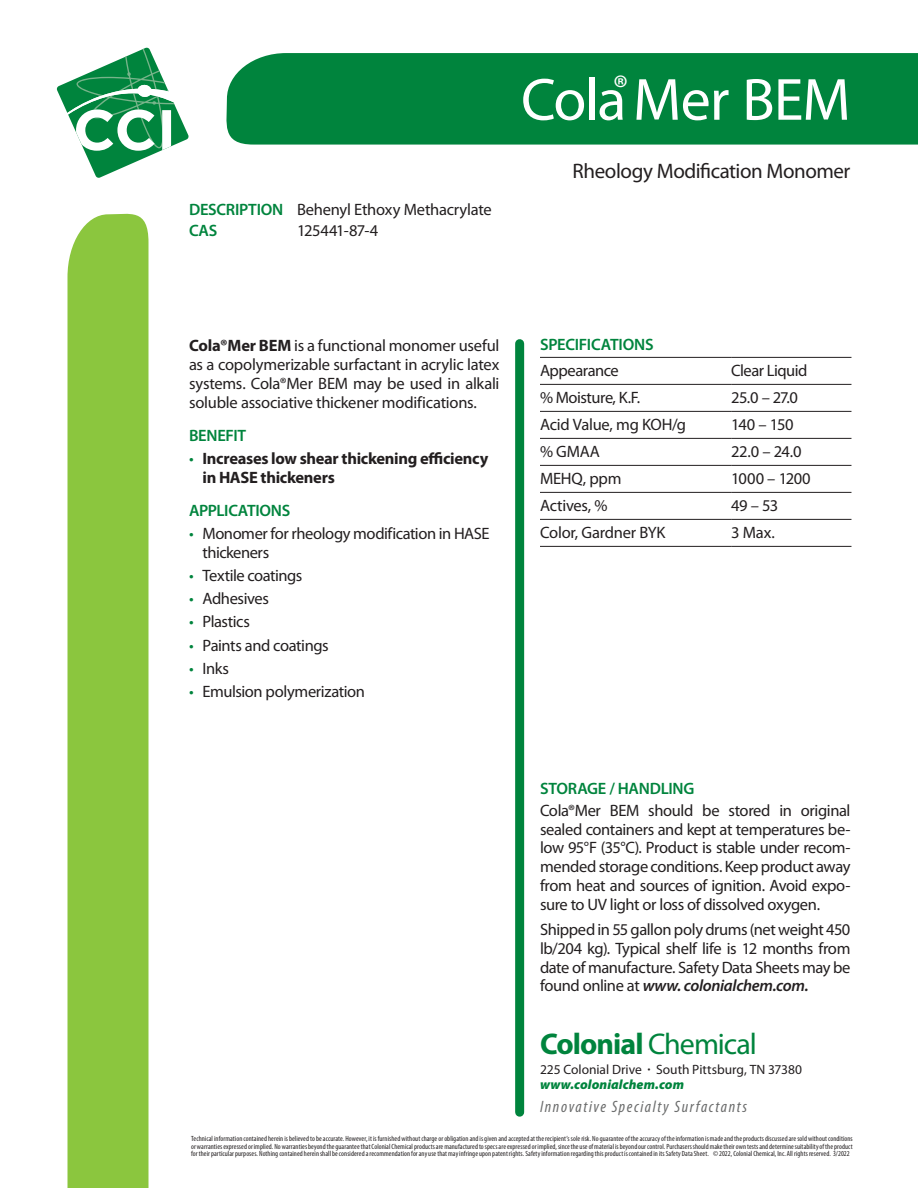
<style>
.page{position:relative;width:918px;height:1188px;background:#fff}
.page>*{position:absolute;margin:0;border:0;box-sizing:border-box;transform-origin:0 0}
.t1{font:60px "Myriad Pro";letter-spacing:-.02em;color:#fff}
.t2{font:700 30px "Myriad Pro";letter-spacing:-.03em;color:#00843d}
.t3{font:21px "Myriad Pro";letter-spacing:-.02em;color:#231f20}
.TEXT_1{font:16.5px/18.8px "Myriad Pro";letter-spacing:-.025em;color:#231f20;text-align:justify}
.t4{font:700 16.5px/18.8px "Myriad Pro";letter-spacing:-.02em;color:#231f20}
.INCI_-_CAS_-_LISTING{font:16.5px "Myriad Pro";letter-spacing:-.015em;color:#231f20}
.Subhead_1{font:600 16.5px "Myriad Pro";letter-spacing:-.015em;color:#00843d}
.t5{font:italic condensed 16.5px "Myriad Pro";letter-spacing:.095em;color:#6b6c6c}
.TEXT_1-2{font:600 16.5px "Myriad Pro";letter-spacing:-.02em;color:#00843d}
.INCI_-_CAS_-_LISTING-2{font:600 16.5px "Myriad Pro";color:#00843d}
.t6{font:13.5px "Myriad Pro";color:#231f20}
.t7{font:italic 900 13.5px "Myriad Pro";letter-spacing:.005em;color:#00843d}
.t8{font:condensed 7.5px/7.5px "Myriad Pro";letter-spacing:.01em;color:#231f20;text-align:justify}
.s1{font-weight:600;color:#00843d}
.s2{font-weight:700}
.s3{font-weight:400;color:#00843d}
.s4{color:#00843d}
.s5{font-weight:600;font-style:italic}
.s6{font-weight:400}
.s7{font-weight:600}
</style>
<div class="page">
<div style="left:226px;top:53px;width:692px;height:92px;background:#00843d"></div>
<svg style="left:56px;top:47px;width:133px;height:131px"></svg>
<div style="left:68px;top:213px;width:80px;height:975px;background:#8bc63e"></div>
<div style="left:515px;top:344px;width:9px;height:768px;background:#00843d"></div>
<hr style="left:731px;top:357px;width:120px;height:1px;background:#231f20">
<hr style="left:540px;top:384px;width:191px;height:1px;background:#231f20">
<hr style="left:731px;top:384px;width:120px;height:1px;background:#231f20">
<hr style="left:540px;top:411px;width:191px;height:1px;background:#231f20">
<hr style="left:731px;top:411px;width:120px;height:1px;background:#231f20">
<hr style="left:540px;top:438px;width:191px;height:1px;background:#231f20">
<hr style="left:731px;top:438px;width:120px;height:1px;background:#231f20">
<hr style="left:540px;top:465px;width:191px;height:1px;background:#231f20">
<hr style="left:731px;top:465px;width:120px;height:1px;background:#231f20">
<hr style="left:540px;top:492px;width:191px;height:1px;background:#231f20">
<hr style="left:731px;top:492px;width:120px;height:1px;background:#231f20">
<hr style="left:540px;top:519px;width:191px;height:1px;background:#231f20">
<hr style="left:731px;top:519px;width:120px;height:1px;background:#231f20">
<hr style="left:540px;top:546px;width:191px;height:1px;background:#231f20">
<hr style="left:731px;top:546px;width:120px;height:1px;background:#231f20">
<hr style="left:540px;top:357px;width:191px;height:1px;background:#231f20">
<p class="t1" style="left:521px;top:63px;width:331px">Cola<sup>®</sup>Mer BEM</p>
<p class="INCI_-_CAS_-_LISTING" style="left:189px;top:199px;width:304px"><span class="s1">DESCRIPTION</span> Behenyl Ethoxy Methacrylate</p>
<p class="INCI_-_CAS_-_LISTING-2" style="left:189px;top:220px;width:30px">CAS</p>
<p class="INCI_-_CAS_-_LISTING" style="left:297px;top:220px;width:83px">125441-87-4</p>
<p class="t3" style="left:573px;top:158px;width:279px">Rheology Modification Monomer</p>
<p class="TEXT_1" style="left:189px;top:336px;width:312px"><span class="s2">Cola®Mer BEM</span> is a functional monomer useful as a copolymerizable surfactant in acrylic latex systems. Cola®Mer BEM may be used in alkali soluble associative thickener modifications.</p>
<p class="TEXT_1-2" style="left:189px;top:425px;width:59px">BENEFIT</p>
<p class="t4" style="left:202px;top:449px;width:287px;text-indent:-14px"><span class="s3">•</span> Increases low shear thickening efficiency in HASE thickeners</p>
<p class="TEXT_1-2" style="left:189px;top:500px;width:103px">APPLICATIONS</p>
<p class="TEXT_1" style="left:202px;top:524px;width:289px;text-indent:-14px"><span class="s4">•</span> Monomer for rheology modification in HASE thickeners</p>
<p class="TEXT_1" style="left:189px;top:566px;width:115px"><span class="s4">•</span> Textile coatings</p>
<p class="TEXT_1" style="left:189px;top:589px;width:81px"><span class="s4">•</span> Adhesives</p>
<p class="TEXT_1" style="left:189px;top:612px;width:63px"><span class="s4">•</span> Plastics</p>
<p class="TEXT_1" style="left:189px;top:636px;width:141px"><span class="s4">•</span> Paints and coatings</p>
<p class="TEXT_1" style="left:189px;top:659px;width:42px"><span class="s4">•</span> Inks</p>
<p class="TEXT_1" style="left:189px;top:682px;width:178px"><span class="s4">•</span> Emulsion polymerization</p>
<p class="Subhead_1" style="left:540px;top:334px;width:115px">SPECIFICATIONS</p>
<p class="TEXT_1" style="left:540px;top:361px;width:80px">Appearance</p>
<p class="TEXT_1" style="left:731px;top:361px;width:78px">Clear Liquid</p>
<p class="TEXT_1" style="left:540px;top:388px;width:102px">% Moisture, K.F.</p>
<p class="TEXT_1" style="left:731px;top:388px;width:68px">25.0 – 27.0</p>
<p class="TEXT_1" style="left:540px;top:415px;width:148px">Acid Value, mg KOH/g</p>
<p class="TEXT_1" style="left:731px;top:415px;width:64px">140 – 150</p>
<p class="TEXT_1" style="left:540px;top:442px;width:62px">% GMAA</p>
<p class="TEXT_1" style="left:731px;top:442px;width:72px">22.0 – 24.0</p>
<p class="TEXT_1" style="left:540px;top:469px;width:83px">MEHQ, ppm</p>
<p class="TEXT_1" style="left:731px;top:469px;width:81px">1000 – 1200</p>
<p class="TEXT_1" style="left:540px;top:496px;width:69px">Actives, %</p>
<p class="TEXT_1" style="left:731px;top:496px;width:49px">49 – 53</p>
<p class="TEXT_1" style="left:540px;top:523px;width:127px">Color, Gardner BYK</p>
<p class="TEXT_1" style="left:731px;top:523px;width:45px">3 Max.</p>
<p class="Subhead_1" style="left:540px;top:778px;width:156px">STORAGE / HANDLING</p>
<p class="TEXT_1" style="left:540px;top:801px;width:312px">Cola®Mer BEM should be stored in original sealed containers and kept at temperatures be&shy;low 95°F (35°C). Product is stable under recom&shy;mended storage conditions. Keep product away from heat and sources of ignition. Avoid expo&shy;sure to UV light or loss of dissolved oxygen.</p>
<p class="TEXT_1" style="left:540px;top:920px;width:312px">Shipped in 55 gallon poly drums (net weight 450 lb/204 kg). Typical shelf life is 12 months from date of manufacture. Safety Data Sheets may be found online at <span class="s5">www. colonialchem.com.</span></p>
<p class="t2" style="left:540px;top:1024px;width:218px">Colonial <span class="s6">Chemical</span></p>
<p class="t6" style="left:540px;top:1061px;width:264px">225 Colonial Drive <span class="s7">·</span> South Pittsburg, TN 37380</p>
<p class="t7" style="left:540px;top:1076px;width:146px">www.colonialchem.com</p>
<p class="t5" style="left:540px;top:1097px;width:209px">Innovative Specialty Surfactants</p>
<p class="t8" style="left:191px;top:1135px;width:663px">Technical information contained herein is believed to be accurate. However, it is furnished without charge or obligation and is given and accepted at the recipient’s sole risk. No guarantee of the accuracy of the information is made and the products discussed are sold without conditions or warranties expressed or implied. No warranties beyond the guarantee that Colonial Chemical products are manufactured to specs are expressed or implied, since the use of material is beyond our control. Purchasers should make their own tests and determine suitability of the product for their particular purposes. Nothing contained herein shall be considered a recommendation for any use that may infringe upon patent rights. Safety information regarding this product is contained in its Safety Data Sheet. © 2022, Colonial Chemical, Inc. All rights reserved. 3/2022</p>
</div>
